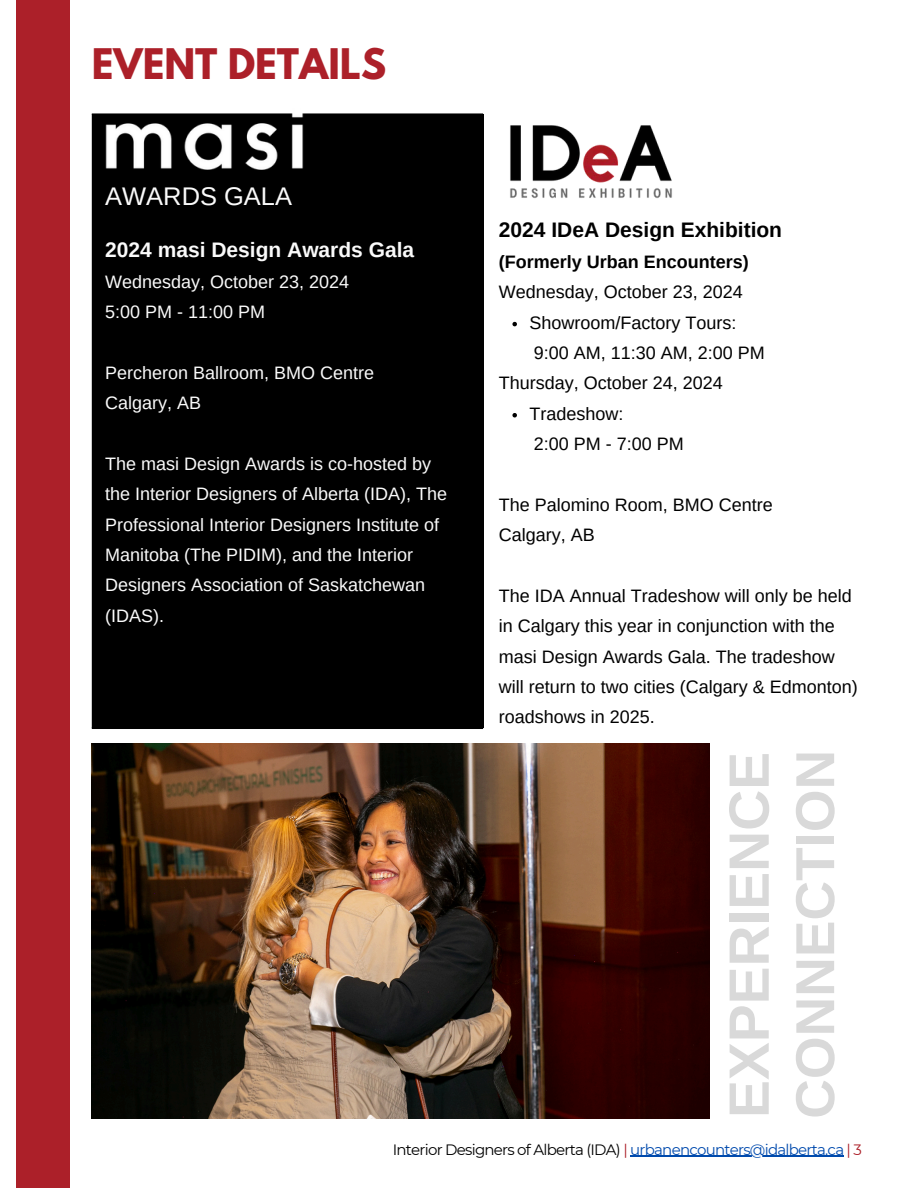
<style>
.page{position:relative;width:918px;height:1188px;background:#fff}
.page>*{position:absolute;margin:0;border:0;box-sizing:border-box;transform-origin:0 0}
.t1{font:700 56.85px "Arimo";color:#d9d9d9}
.t2{font:700 54.9px "Arimo";color:#d9d9d9}
.t3{font:700 37.35px "League Spartan";color:#ac2029}
.t4{font:25.5px "Arimo";color:#fafafa}
.t5{font:700 21px "Arimo";color:#fafafa}
.t6{font:700 21px "Arimo";color:#000}
.t7{font:18px/30.3px "Arimo";color:#000}
.t8{font:18px/30.3px "Arimo";color:#fafafa}
.t9{font:700 18px/30.3px "Arimo";color:#000}
.t10{font:15px "Montserrat";letter-spacing:-.05em;color:#000}
.s1{font-weight:400}
.s2{color:#ac2029}
.s3{color:#004aad}
</style>
<div class="page">
<img style="left:92px;top:744px;width:617px;height:374px">
<div style="left:16px;top:0;width:54px;height:1188px;background:#ac2029"></div>
<div style="left:93px;top:114px;width:390px;height:614px;background:#000"></div>
<hr style="left:92px;top:116px;width:2px;height:611px;background:#000">
<hr style="left:92px;top:113px;width:391px;height:3px;background:#000">
<hr style="left:92px;top:727px;width:391px;height:2px;background:#000">
<img style="left:105px;top:113px;width:198px;height:57px">
<img style="left:483px;top:113px;width:189px;height:155px">
<hr style="left:630px;top:1156px;width:213px;height:1px;background:#004aad">
<svg style="left:512px;top:322px;width:5px;height:4px"></svg>
<svg style="left:512px;top:413px;width:5px;height:4px"></svg>
<h6 class="t3" style="left:92px;top:45px;width:296px">EVENT DETAILS</h6>
<p class="t4" style="left:105px;top:182px;width:188px">AWARDS GALA</p>
<p class="t5" style="left:105px;top:238px;width:310px">2024 masi Design Awards Gala</p>
<p class="t8" style="left:105px;top:266px;width:245px">Wednesday, October 23, 2024<br>5:00 PM - 11:00 PM</p>
<h3 class="t8" style="left:105px;top:357px;width:270px">Percheron Ballroom, BMO Centre<br>Calgary, AB</h3>
<h4 class="t8" style="left:105px;top:448px;width:343px">The masi Design Awards is co-hosted by the Interior Designers of Alberta (IDA), The Professional Interior Designers Institute of Manitoba (The PIDIM), and the Interior Designers Association of Saskatchewan (IDAS).</h4>
<h6 class="t6" style="left:499px;top:218px;width:285px">2024 IDeA Design Exhibition</h6>
<h6 class="t9" style="left:499px;top:246px;width:251px">(Formerly Urban Encounters)<br><span class="s1">Wednesday, October 23, 2024</span></h6>
<p class="t7" style="left:530px;top:307px;width:208px">Showroom/Factory Tours:</p>
<h5 class="t7" style="left:499px;top:338px;width:267px;text-indent:35px">9:00 AM, 11:30 AM, 2:00 PM<br>Thursday, October 24, 2024</h5>
<h6 class="t7" style="left:530px;top:398px;width:95px">Tradeshow:</h6>
<h6 class="t7" style="left:534px;top:429px;width:151px">2:00 PM - 7:00 PM</h6>
<h1 class="t7" style="left:499px;top:489px;width:275px">The Palomino Room, BMO Centre<br>Calgary, AB</h1>
<h1 class="t7" style="left:499px;top:581px;width:360px">The IDA Annual Tradeshow will only be held in Calgary this year in conjunction with the masi Design Awards Gala. The tradeshow will return to two cities (Calgary &amp; Edmonton) roadshows in 2025.</h1>
<p class="t1" style="left:717px;top:1118px;width:368px;rotate:-90deg">EXPERIENCE</p>
<h2 class="t2" style="left:784px;top:1119px;width:370px;rotate:-90deg">CONNECTION</h2>
<h6 class="t10" style="left:393px;top:1140px;width:471px">Interior Designers of Alberta (IDA) <span class="s2">|</span> <span class="s3">urbanencounters@idalberta.ca</span> <span class="s2">| 3</span></h6>
</div>
